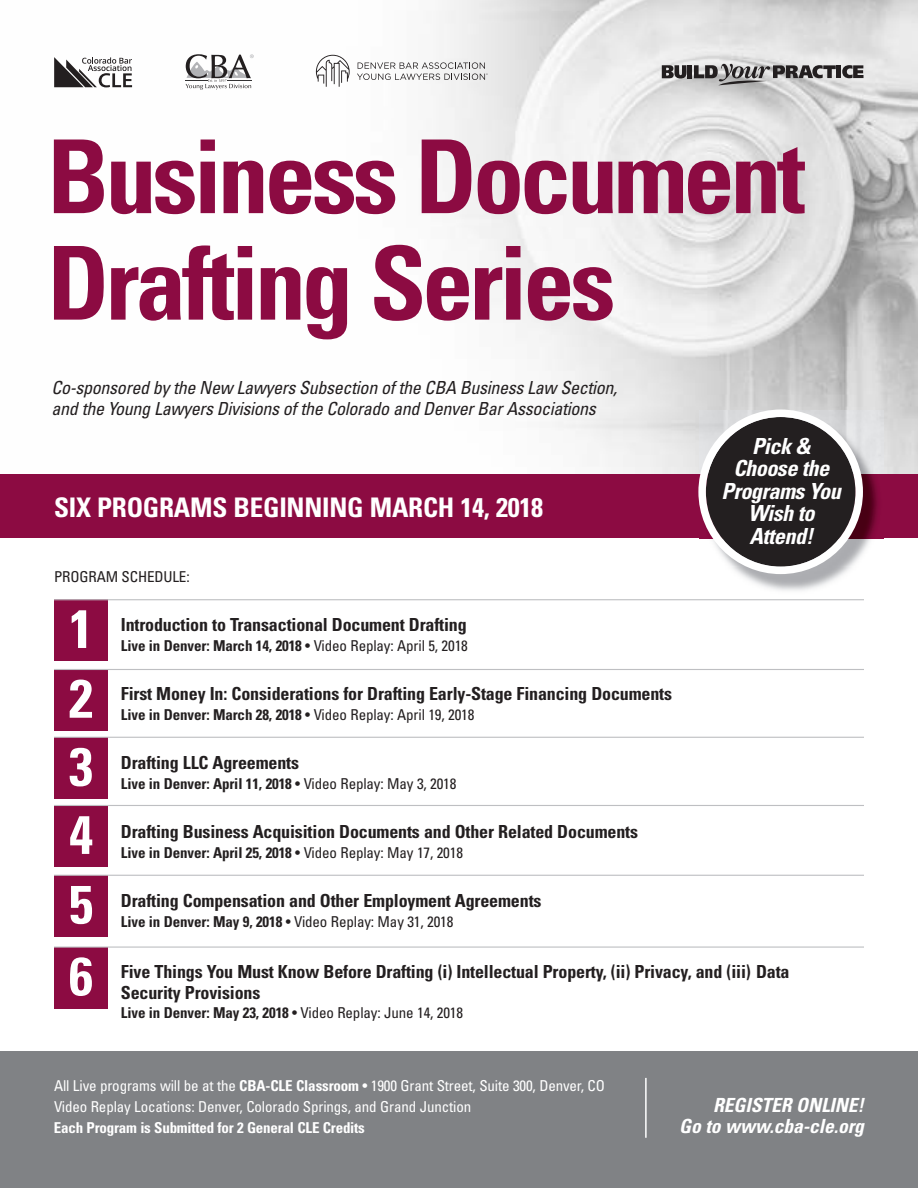
<style>
.page{position:relative;width:918px;height:1188px;background:#fff}
.page>*{position:absolute;margin:0;border:0;box-sizing:border-box;transform-origin:0 0}
.t1{font:700 condensed 102px/106.5px "Univers";letter-spacing:-.04em;color:#8c0b42}
.t2{font:700 condensed 54px/69.4px "Univers";color:#fff;text-align:justify}
.t3{font:700 condensed 27px "Univers";letter-spacing:-.01em;color:#fff}
.t4{font:italic 700 condensed 22.2px/22.5px "Univers";letter-spacing:-.02em;color:#fff;text-align:center}
.t5{font:italic 700 condensed 19.5px/21px "Univers";letter-spacing:-.005em;color:#fff;text-align:right}
.t6{font:700 condensed 18px/21px "Univers";letter-spacing:-.01em;color:#231f20}
.t7{font:italic condensed 18px/21.6px "Univers";letter-spacing:-.02em;color:#231f20}
.t8{font:700 condensed 15px "Univers";letter-spacing:-.01em;color:#231f20}
.t9{font:condensed 15px/21px "Univers";letter-spacing:-.01em;color:#fff}
.t10{font:condensed 15px "Univers";letter-spacing:-.01em;color:#231f20}
.t11{font:700 condensed 15px "Univers";letter-spacing:-.015em;color:#fff}
.s1{font-weight:400}
.s2{font-weight:700}
</style>
<div class="page">
<div style="left:0;top:473px;width:918px;height:65px;background:#8c0b42"></div>
<img style="left:0;top:0;width:918px;height:474px">
<svg style="left:54px;top:57px;width:78px;height:30px"></svg>
<div style="left:0;top:1051px;width:918px;height:137px;background:#808285"></div>
<hr style="left:645px;top:1078px;width:2px;height:60px;background:#fff">
<img style="left:740px;top:410px;width:144px;height:181px">
<svg style="left:698px;top:410px;width:165px;height:164px;background:#666163"></svg>
<svg style="left:185px;top:54px;width:69px;height:36px"></svg>
<svg style="left:316px;top:55px;width:34px;height:32px"></svg>
<svg style="left:357px;top:62px;width:131px;height:18px"></svg>
<svg style="left:662px;top:65px;width:24px;height:14px"></svg>
<hr style="left:688px;top:65px;width:4px;height:13px;background:#231f20">
<hr style="left:837px;top:65px;width:4px;height:13px;background:#231f20">
<svg style="left:842px;top:65px;width:22px;height:13px"></svg>
<svg style="left:694px;top:64px;width:142px;height:21px;background:#918f90"></svg>
<div style="left:54px;top:600px;width:54px;height:61px;background:#8c0b42"></div>
<div style="left:54px;top:669px;width:54px;height:61px;background:#8c0b42"></div>
<div style="left:54px;top:738px;width:54px;height:61px;background:#8c0b42"></div>
<div style="left:54px;top:806px;width:54px;height:61px;background:#8c0b42"></div>
<div style="left:54px;top:875px;width:54px;height:61px;background:#8c0b42"></div>
<div style="left:54px;top:947px;width:54px;height:61px;background:#8c0b42"></div>
<hr style="left:54px;top:669px;width:810px;height:1px;background:#bebfc2">
<hr style="left:54px;top:599px;width:810px;height:1px;background:#bebfc2">
<hr style="left:54px;top:737px;width:810px;height:1px;background:#bebfc2">
<hr style="left:54px;top:805px;width:810px;height:1px;background:#bebfc2">
<hr style="left:54px;top:875px;width:810px;height:1px;background:#bebfc2">
<hr style="left:54px;top:947px;width:810px;height:1px;background:#bebfc2">
<h1 class="t1" style="left:47px;top:123px;width:760px">Business Document<br>Drafting Series</h1>
<p class="t7" style="left:52px;top:378px;width:567px">Co-sponsored by the New Lawyers Subsection of the CBA Business Law Section, and the Young Lawyers Divisions of the Colorado and Denver Bar Associations</p>
<h3 class="t3" style="left:54px;top:491px;width:491px">SIX PROGRAMS BEGINNING MARCH 14, 2018</h3>
<p class="t4" style="left:722px;top:434px;width:121px">Pick &amp;<br>Choose the<br>Programs You<br>Wish to<br>Attend!</p>
<p class="t10" style="left:54px;top:567px;width:137px">PROGRAM SCHEDULE:</p>
<p class="t6" style="left:121px;top:614px;width:347px">Introduction to Transactional Document Drafting</p>
<p class="t8" style="left:121px;top:636px;width:348px">Live in Denver: March 14, 2018 <span class="s1">• Video Replay: April 5, 2018</span></p>
<p class="t6" style="left:121px;top:683px;width:553px">First Money In: Considerations for Drafting Early-Stage Financing Documents</p>
<p class="t8" style="left:121px;top:705px;width:355px">Live in Denver: March 28, 2018 <span class="s1">• Video Replay: April 19, 2018</span></p>
<p class="t6" style="left:121px;top:752px;width:180px">Drafting LLC Agreements</p>
<p class="t8" style="left:121px;top:774px;width:337px">Live in Denver: April 11, 2018 <span class="s1">• Video Replay: May 3, 2018</span></p>
<p class="t6" style="left:121px;top:821px;width:519px">Drafting Business Acquisition Documents and Other Related Documents</p>
<p class="t8" style="left:121px;top:843px;width:344px">Live in Denver: April 25, 2018 <span class="s1">• Video Replay: May 17, 2018</span></p>
<p class="t6" style="left:121px;top:890px;width:422px">Drafting Compensation and Other Employment Agreements</p>
<p class="t10" style="left:121px;top:912px;width:334px"><span class="s2">Live in Denver: May 9, 2018</span> • Video Replay: May 31, 2018</p>
<p class="t6" style="left:121px;top:961px;width:670px">Five Things You Must Know Before Drafting (i) Intellectual Property, (ii) Privacy, and (iii) Data<br>Security Provisions</p>
<p class="t10" style="left:121px;top:1004px;width:344px"><span class="s2">Live in Denver: May 23, 2018</span> • Video Replay: June 14, 2018</p>
<h2 class="t2" style="left:69px;top:594px;width:25px">1<br>2<br>3<br>4<br>5<br>6</h2>
<p class="t9" style="left:54px;top:1075px;width:552px">All Live programs will be at the <span class="s2">CBA-CLE Classroom</span> • 1900 Grant Street, Suite 300, Denver, CO<br>Video Replay Locations: Denver, Colorado Springs, and Grand Junction</p>
<p class="t11" style="left:54px;top:1119px;width:312px">Each Program is Submitted for 2 General CLE Credits</p>
<p class="t5" style="left:679px;top:1094px;width:186px">REGISTER ONLINE!<br>Go to www.cba-cle.org</p>
</div>
